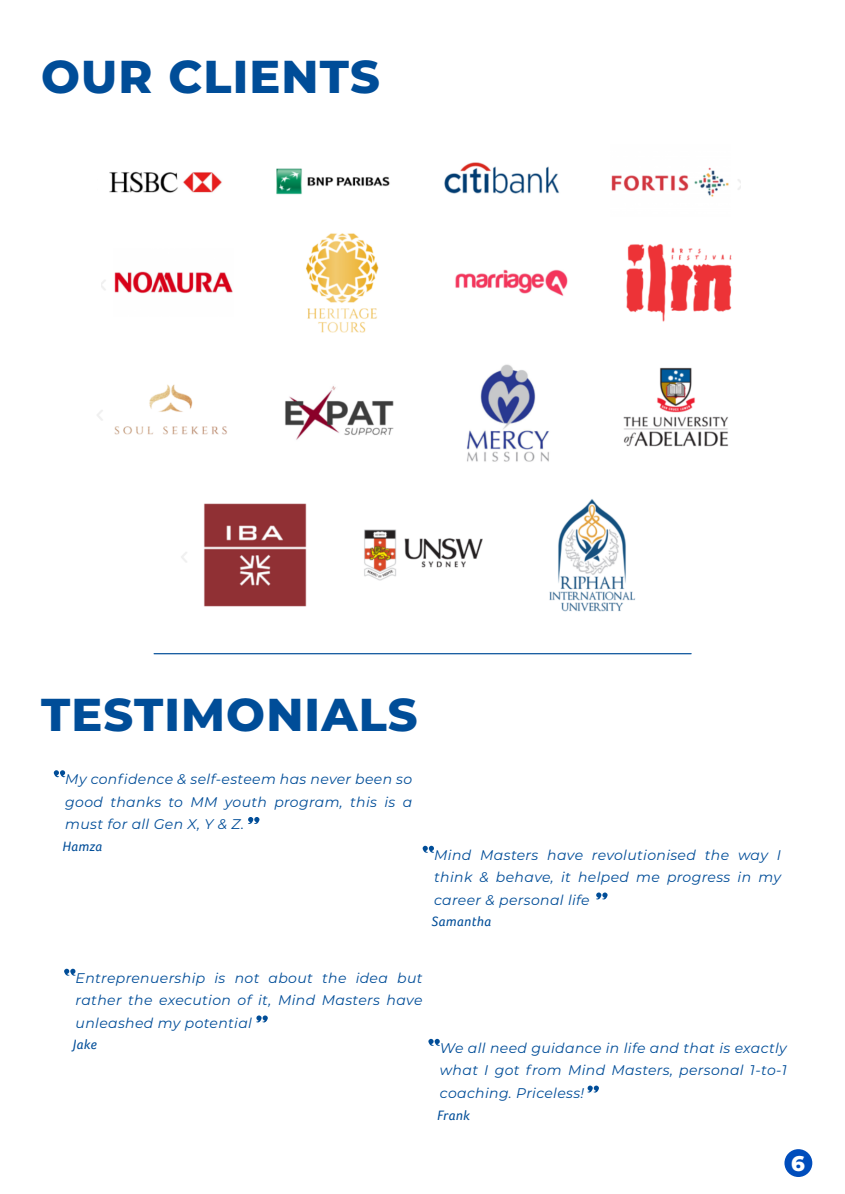
<style>
.page{position:relative;width:845px;height:1194px;background:#fff}
.page>*{position:absolute;margin:0;border:0;box-sizing:border-box;transform-origin:0 0}
.t1{font:800 46px "Montserrat";letter-spacing:.025em;color:#004d98}
.t2{font:800 21.2px "Montserrat";color:#fff}
.t3{font:italic 14px/22.6px "Montserrat";letter-spacing:.025em;color:#004d98;text-align:justify}
.t4{font:italic 14px "Foco";letter-spacing:.025em;color:#004d98}
</style>
<div class="page">
<img style="left:109px;top:162px;width:631px;height:35px">
<img style="left:102px;top:233px;width:630px;height:100px">
<img style="left:97px;top:364px;width:632px;height:98px">
<img style="left:181px;top:499px;width:455px;height:113px">
<svg style="left:248px;top:817px;width:11px;height:7px"></svg>
<svg style="left:54px;top:770px;width:12px;height:8px"></svg>
<svg style="left:596px;top:892px;width:11px;height:8px"></svg>
<svg style="left:422px;top:845px;width:12px;height:8px"></svg>
<svg style="left:256px;top:1015px;width:12px;height:8px"></svg>
<svg style="left:64px;top:968px;width:12px;height:8px"></svg>
<svg style="left:587px;top:1085px;width:12px;height:8px"></svg>
<svg style="left:428px;top:1038px;width:12px;height:8px"></svg>
<hr style="left:154px;top:653px;width:537px;height:1px;background:#004d98">
<div style="left:784px;top:1148px;width:28px;height:28px;background:#004dbc;border-radius:50%"></div>
<h1 class="t1" style="left:41px;top:48px;width:340px">OUR CLIENTS</h1>
<h1 class="t1" style="left:41px;top:686px;width:378px">TESTIMONIALS</h1>
<p class="t3" style="left:65px;top:767px;width:348px">My confidence &amp; self-esteem has never been so good thanks to MM youth program, this is a must for all Gen X, Y &amp; Z.</p>
<p class="t4" style="left:63px;top:840px;width:41px">Hamza</p>
<p class="t3" style="left:434px;top:843px;width:348px">Mind Masters have revolutionised the way I think &amp; behave, it helped me progress in my career &amp; personal life</p>
<p class="t4" style="left:431px;top:916px;width:61px">Samantha</p>
<p class="t3" style="left:76px;top:966px;width:348px">Entreprenuership is not about the idea but rather the execution of it, Mind Masters have unleashed my potential</p>
<p class="t4" style="left:73px;top:1039px;width:25px">Jake</p>
<p class="t3" style="left:440px;top:1036px;width:348px">We all need guidance in life and that is exactly what I got from Mind Masters, personal 1-to-1 coaching. Priceless!</p>
<p class="t4" style="left:437px;top:1109px;width:34px">Frank</p>
<h2 class="t2" style="left:791px;top:1149px;width:15px">6</h2>
</div>
